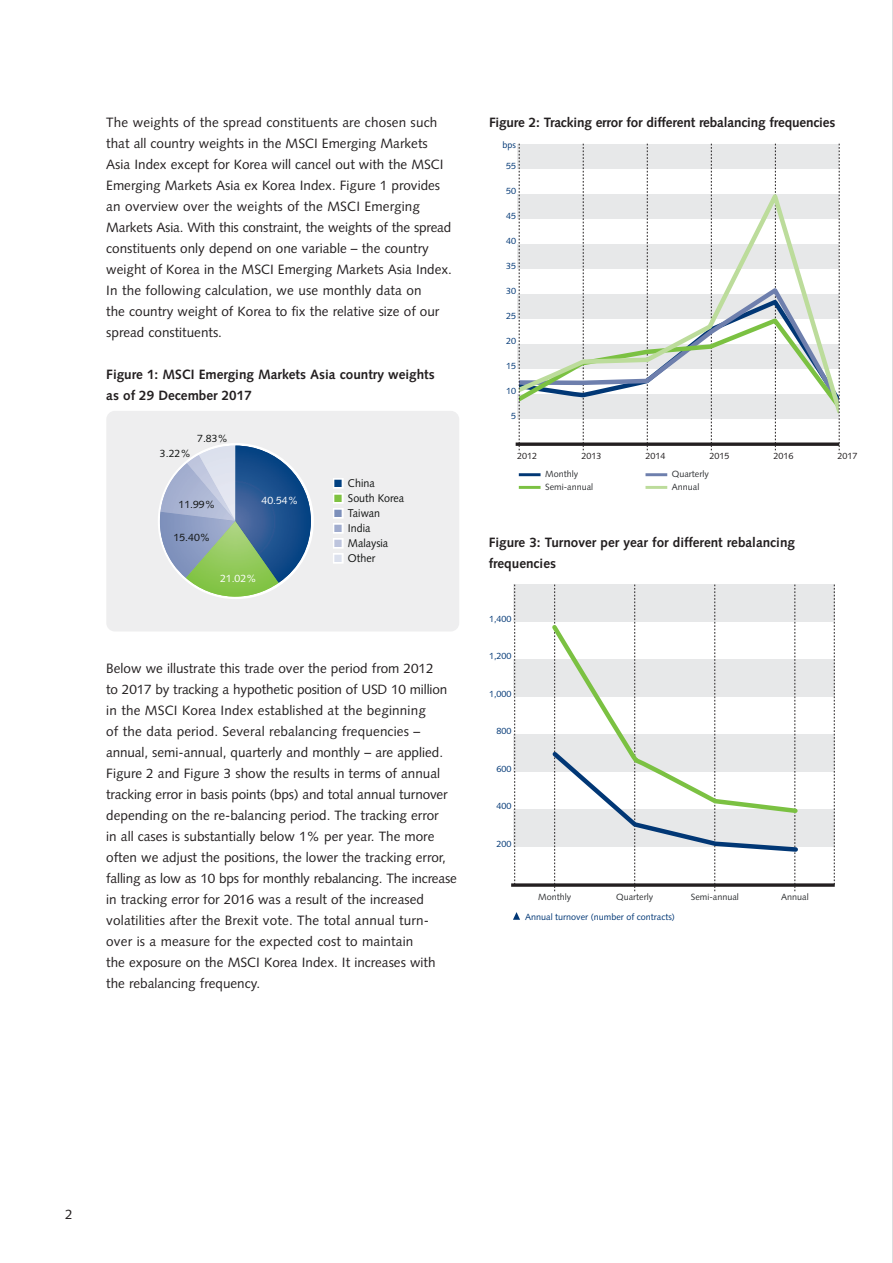
<style>
.page{position:relative;width:893px;height:1263px;background:#fff}
.page>*{position:absolute;margin:0;border:0;box-sizing:border-box;transform-origin:0 0}
.t1{font:13.5px/21px "Syntax";color:#231f20}
.t2{font:700 13.5px/21px "Syntax";color:#231f20}
.t3{font:11.25px/15px "Syntax";color:#111312;scale:.95 1}
.t4{font:10.5px "Syntax";color:#111312}
.t5{font:10.5px "Syntax";color:#fff}
.t6{font:10.5px "Zapf Dingbats";color:#014081}
.t7{font:10.5px "Zapf Dingbats";color:#7fc241}
.t8{font:10.5px "Zapf Dingbats";color:#7c8fba}
.t9{font:10.5px "Zapf Dingbats";color:#a0acce}
.t10{font:10.5px "Zapf Dingbats";color:#bdc4dd}
.t11{font:10.5px "Zapf Dingbats";color:#dbe0ed}
.t12{font:9px "Syntax";color:#013775}
.t13{font:9px/12.8px "Syntax";color:#2f3133}
.t14{font:9px "Syntax";color:#231f20}
</style>
<div class="page">
<hr style="left:519px;top:473px;width:22px;height:3px;background:#013775">
<hr style="left:519px;top:486px;width:22px;height:3px;background:#7bc142">
<hr style="left:645px;top:473px;width:22px;height:3px;background:#6e7fad">
<hr style="left:645px;top:486px;width:22px;height:3px;background:#bcdc9b">
<svg style="left:515px;top:144px;width:325px;height:306px"></svg>
<div style="left:513px;top:585px;width:322px;height:37px;background:#e7e8e9"></div>
<div style="left:513px;top:659px;width:322px;height:38px;background:#e7e8e9"></div>
<div style="left:513px;top:734px;width:322px;height:38px;background:#e7e8e9"></div>
<div style="left:513px;top:809px;width:322px;height:38px;background:#e7e8e9"></div>
<svg style="left:834px;top:585px;width:1px;height:298px"></svg>
<svg style="left:511px;top:883px;width:324px;height:4px"></svg>
<svg style="left:514px;top:585px;width:1px;height:301px"></svg>
<svg style="left:548px;top:585px;width:252px;height:306px"></svg>
<svg style="left:550px;top:623px;width:250px;height:193px"></svg>
<svg style="left:513px;top:912px;width:7px;height:8px"></svg>
<div style="left:106px;top:411px;width:353px;height:220px;background:#eeeeef;border-radius:9px"></div>
<svg style="left:333px;top:478px;width:10px;height:86px"></svg>
<svg style="left:158px;top:446px;width:154px;height:153px"></svg>
<img style="left:235px;top:446px;width:76px;height:137px">
<hr style="left:892px;top:0;width:1px;height:1263px;background:#bcbdc0">
<p class="t1" style="left:106px;top:113px;width:347px">The weights of the spread constituents are chosen such that all country weights in the MSCI Emerging Markets Asia Index except for Korea will cancel out with the MSCI Emerging Markets Asia ex Korea Index. Figure 1 provides an overview over the weights of the MSCI Emerging Markets Asia. With this constraint, the weights of the spread constituents only depend on one variable – the country weight of Korea in the MSCI Emerging Markets Asia Index.<br>In the following calculation, we use monthly data on<br>the country weight of Korea to fix the relative size of our spread constituents.</p>
<p class="t2" style="left:106px;top:365px;width:330px">Figure 1: MSCI Emerging Markets Asia country weights as of 29 December 2017</p>
<p class="t4" style="left:197px;top:434px;width:32px">7.83%</p>
<p class="t4" style="left:160px;top:449px;width:32px">3.22%</p>
<p class="t4" style="left:179px;top:500px;width:38px">11.99%</p>
<p class="t4" style="left:174px;top:533px;width:38px">15.40%</p>
<p class="t5" style="left:262px;top:496px;width:38px">40.54%</p>
<p class="t5" style="left:220px;top:574px;width:38px">21.02%</p>
<p class="t3" style="left:348px;top:477px;width:61px">China<br>South Korea<br>Taiwan<br>India<br>Malaysia<br>Other</p>
<p class="t6" style="left:334px;top:477px;width:9px">■</p>
<p class="t7" style="left:334px;top:492px;width:9px">■</p>
<p class="t8" style="left:334px;top:507px;width:9px">■</p>
<p class="t9" style="left:334px;top:522px;width:9px">■</p>
<p class="t10" style="left:334px;top:537px;width:9px">■</p>
<p class="t11" style="left:334px;top:552px;width:9px">■</p>
<p class="t1" style="left:106px;top:659px;width:352px">Below we illustrate this trade over the period from 2012<br>to 2017 by tracking a hypothetic position of USD 10 million in the MSCI Korea Index established at the beginning<br>of the data period. Several rebalancing frequencies – annual, semi-annual, quarterly and monthly – are applied.<br>Figure 2 and Figure 3 show the results in terms of annual tracking error in basis points (bps) and total annual turnover depending on the re-balancing period. The tracking error<br>in all cases is substantially below 1% per year. The more often we adjust the positions, the lower the tracking error, falling as low as 10 bps for monthly rebalancing. The increase in tracking error for 2016 was a result of the increased volatilities after the Brexit vote. The total annual turn&shy;over is a measure for the expected cost to maintain<br>the exposure on the MSCI Korea Index. It increases with the rebalancing frequency.</p>
<p class="t2" style="left:489px;top:113px;width:348px">Figure 2: Tracking error for different rebalancing frequencies</p>
<p class="t12" style="left:502px;top:141px;width:15px">bps</p>
<p class="t12" style="left:506px;top:162px;width:12px">55</p>
<p class="t12" style="left:506px;top:187px;width:12px">50</p>
<p class="t12" style="left:506px;top:212px;width:12px">45</p>
<p class="t12" style="left:506px;top:237px;width:12px">40</p>
<p class="t12" style="left:506px;top:262px;width:12px">35</p>
<p class="t12" style="left:506px;top:287px;width:12px">30</p>
<p class="t12" style="left:506px;top:312px;width:12px">25</p>
<p class="t12" style="left:506px;top:337px;width:12px">20</p>
<p class="t12" style="left:506px;top:362px;width:12px">15</p>
<p class="t12" style="left:506px;top:387px;width:12px">10</p>
<p class="t12" style="left:511px;top:412px;width:7px">5</p>
<p class="t14" style="left:517px;top:452px;width:22px">2012</p>
<p class="t14" style="left:581px;top:452px;width:22px">2013</p>
<p class="t14" style="left:645px;top:452px;width:22px">2014</p>
<p class="t14" style="left:709px;top:452px;width:22px">2015</p>
<p class="t14" style="left:773px;top:452px;width:22px">2016</p>
<p class="t14" style="left:837px;top:452px;width:22px">2017</p>
<p class="t13" style="left:545px;top:468px;width:50px">Monthly<br>Semi-annual</p>
<p class="t13" style="left:672px;top:468px;width:38px">Quarterly<br>Annual</p>
<p class="t2" style="left:489px;top:533px;width:308px">Figure 3: Turnover per year for different rebalancing frequencies</p>
<p class="t12" style="left:489px;top:615px;width:24px">1,400</p>
<p class="t12" style="left:489px;top:653px;width:24px">1,200</p>
<p class="t12" style="left:489px;top:690px;width:24px">1,000</p>
<p class="t12" style="left:496px;top:728px;width:17px">800</p>
<p class="t12" style="left:496px;top:765px;width:17px">600</p>
<p class="t12" style="left:496px;top:802px;width:17px">400</p>
<p class="t12" style="left:496px;top:840px;width:17px">200</p>
<p class="t13" style="left:538px;top:891px;width:35px">Monthly</p>
<p class="t13" style="left:616px;top:891px;width:39px">Quarterly</p>
<p class="t13" style="left:691px;top:891px;width:50px">Semi-annual</p>
<p class="t13" style="left:781px;top:891px;width:29px">Annual</p>
<p class="t12" style="left:525px;top:913px;width:151px">Annual turnover (number of contracts)</p>
<p class="t1" style="left:65px;top:1205px;width:9px">2</p>
</div>
